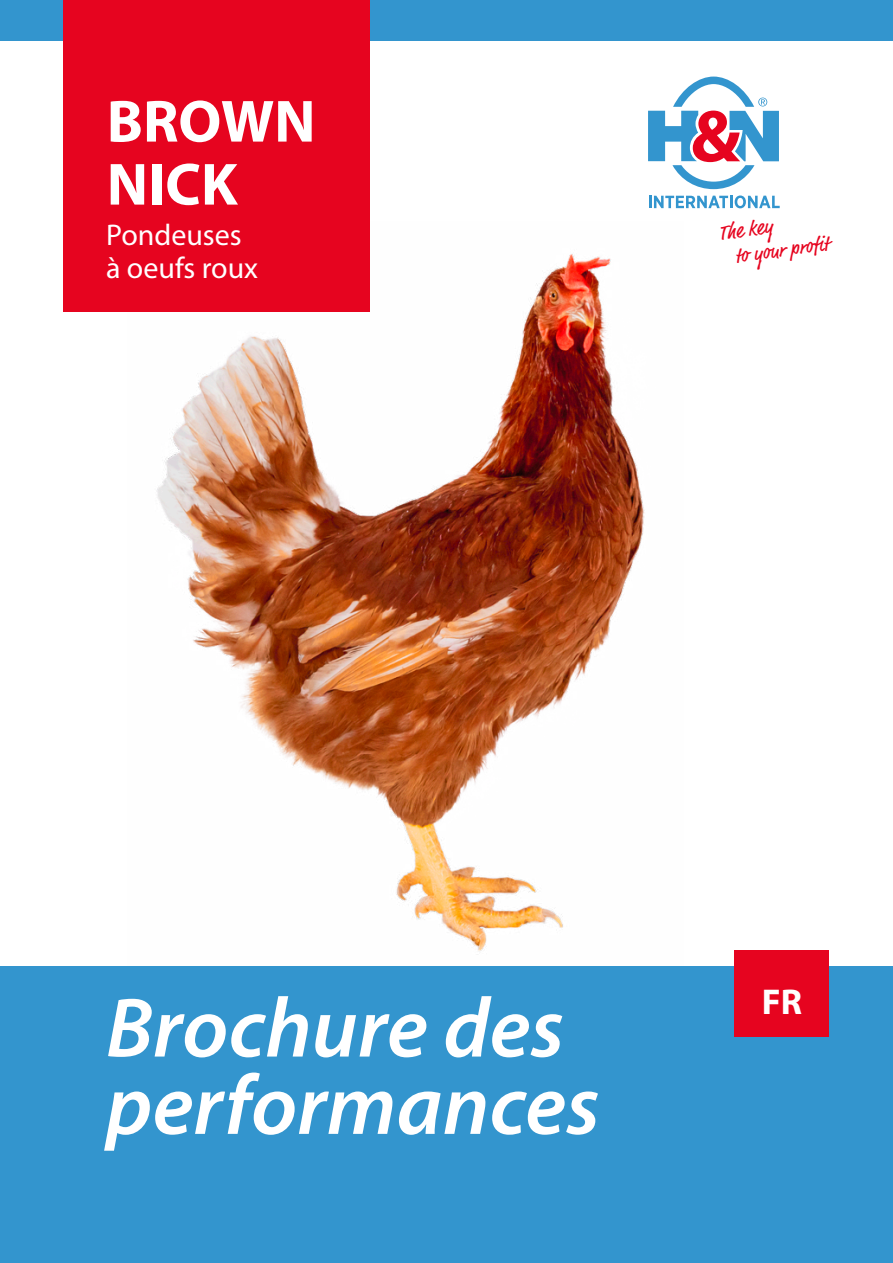
<style>
.page{position:relative;width:893px;height:1263px;background:#fff}
.page>*{position:absolute;margin:0;border:0;box-sizing:border-box;transform-origin:0 0}
.t1{font:italic 600 85.05px/77.2px "Myriad Pro";color:#fff}
.t2{font:700 60px/63px "Myriad Pro";color:#fff}
.t3{font:700 36px "Myriad Pro";color:#fff}
.t4{font:30px/33px "Myriad Pro";color:#fff}
.t5{font:21px/25.2px "Market Web";color:#e6041f}
</style>
<div class="page">
<img style="left:128px;top:254px;width:555px;height:713px">
<div style="left:0;top:967px;width:893px;height:296px;background:#3395ce"></div>
<div style="left:0;top:0;width:893px;height:40px;background:#3395ce"></div>
<div style="left:63px;top:0;width:307px;height:312px;background:#e6041f"></div>
<div style="left:735px;top:950px;width:94px;height:87px;background:#e6041f"></div>
<svg style="left:648px;top:77px;width:131px;height:112px"></svg>
<svg style="left:649px;top:195px;width:131px;height:13px"></svg>
<p class="t2" style="left:107px;top:88px;width:210px">BROWN<br>NICK</p>
<p class="t4" style="left:106px;top:218px;width:153px">Pondeuses à oeufs roux</p>
<p class="t5" style="left:730px;top:221px;width:101px;text-indent:-13px;rotate:-8deg">The key<br>to your profit</p>
<p class="t1" style="left:106px;top:987px;width:495px">Brochure des performances</p>
<p class="t3" style="left:762px;top:978px;width:42px">FR</p>
</div>
